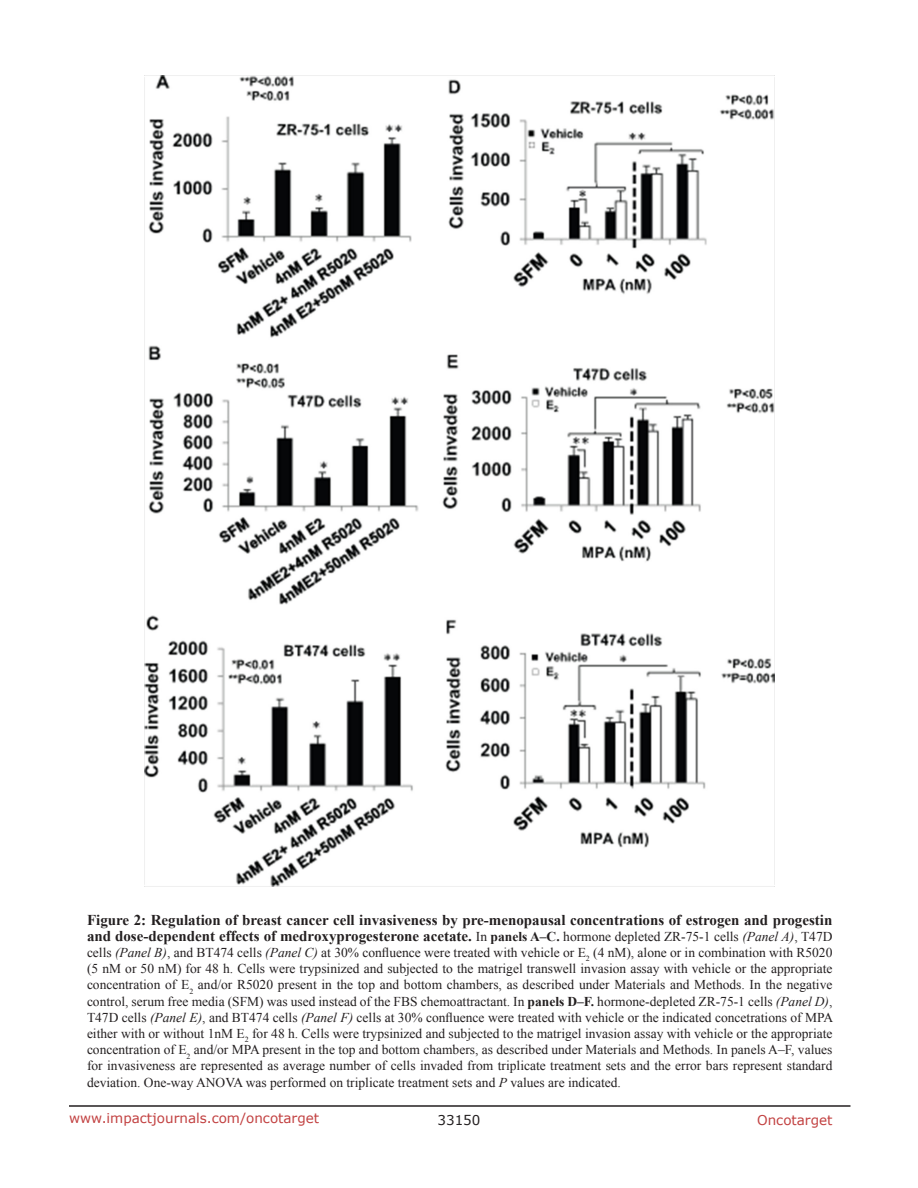
<style>
.page{position:relative;width:918px;height:1188px;background:#fff}
.page>*{position:absolute;margin:0;border:0;box-sizing:border-box;transform-origin:0 0}
.FigureText{font:700 15px/16.2px "Times New Roman";color:#231f20}
.FigureText-2{font:13.5px/16.2px "Times New Roman";color:#231f20;text-align:justify}
.t1{font:13.5px "Verdana";color:#c24141}
.t2{font:13.5px "Verdana";color:#231f20}
.s1{font-weight:400;font-size:13.5px}
.s2{font-size:13.5px}
.s3{font-weight:400;font-style:italic;font-size:13.5px}
.s4{font-style:italic}
.s5{font-weight:700}
</style>
<div class="page">
<hr style="left:69px;top:1105px;width:781px;height:2px;background:#231f20">
<img style="left:145px;top:76px;width:630px;height:811px">
<p class="FigureText" style="left:87px;top:911px;width:747px">Figure 2: Regulation of breast cancer cell invasiveness by pre-menopausal concentrations of estrogen and progestin and dose-dependent effects of medroxyprogesterone acetate. <span class="s1">In</span> <span class="s2">panels A–C.</span> <span class="s1">hormone depleted ZR-75-1 cells</span> <span class="s3">(Panel A)</span><span class="s1">, T47D</span></p>
<p class="FigureText-2" style="left:87px;top:944px;width:748px">cells <span class="s4">(Panel B)</span>, and BT474 cells <span class="s4">(Panel C)</span> at 30% confluence were treated with vehicle or E<sub>2</sub> (4 nM), alone or in combination with R5020 (5 nM or 50 nM) for 48 h. Cells were trypsinized and subjected to the matrigel transwell invasion assay with vehicle or the appropriate concentration of E<sub>2</sub> and/or R5020 present in the top and bottom chambers, as described under Materials and Methods. In the negative control, serum free media (SFM) was used instead of the FBS chemoattractant. In <span class="s5">panels D–F.</span> hormone-depleted ZR-75-1 cells <span class="s4">(Panel D)</span>, T47D cells <span class="s4">(Panel E)</span>, and BT474 cells <span class="s4">(Panel F)</span> cells at 30% confluence were treated with vehicle or the indicated concetrations of MPA either with or without 1nM E<sub>2</sub> for 48 h. Cells were trypsinized and subjected to the matrigel invasion assay with vehicle or the appropriate concentration of E<sub>2</sub> and/or MPA present in the top and bottom chambers, as described under Materials and Methods. In panels A–F, values for invasiveness are represented as average number of cells invaded from triplicate treatment sets and the error bars represent standard deviation. One-way ANOVA was performed on triplicate treatment sets and <span class="s4">P</span> values are indicated.</p>
<p class="t1" style="left:69px;top:1109px;width:252px">www.impactjournals.com/oncotarget</p>
<p class="t2" style="left:438px;top:1111px;width:44px">33150</p>
<p class="t1" style="left:757px;top:1111px;width:77px">Oncotarget</p>
</div>
